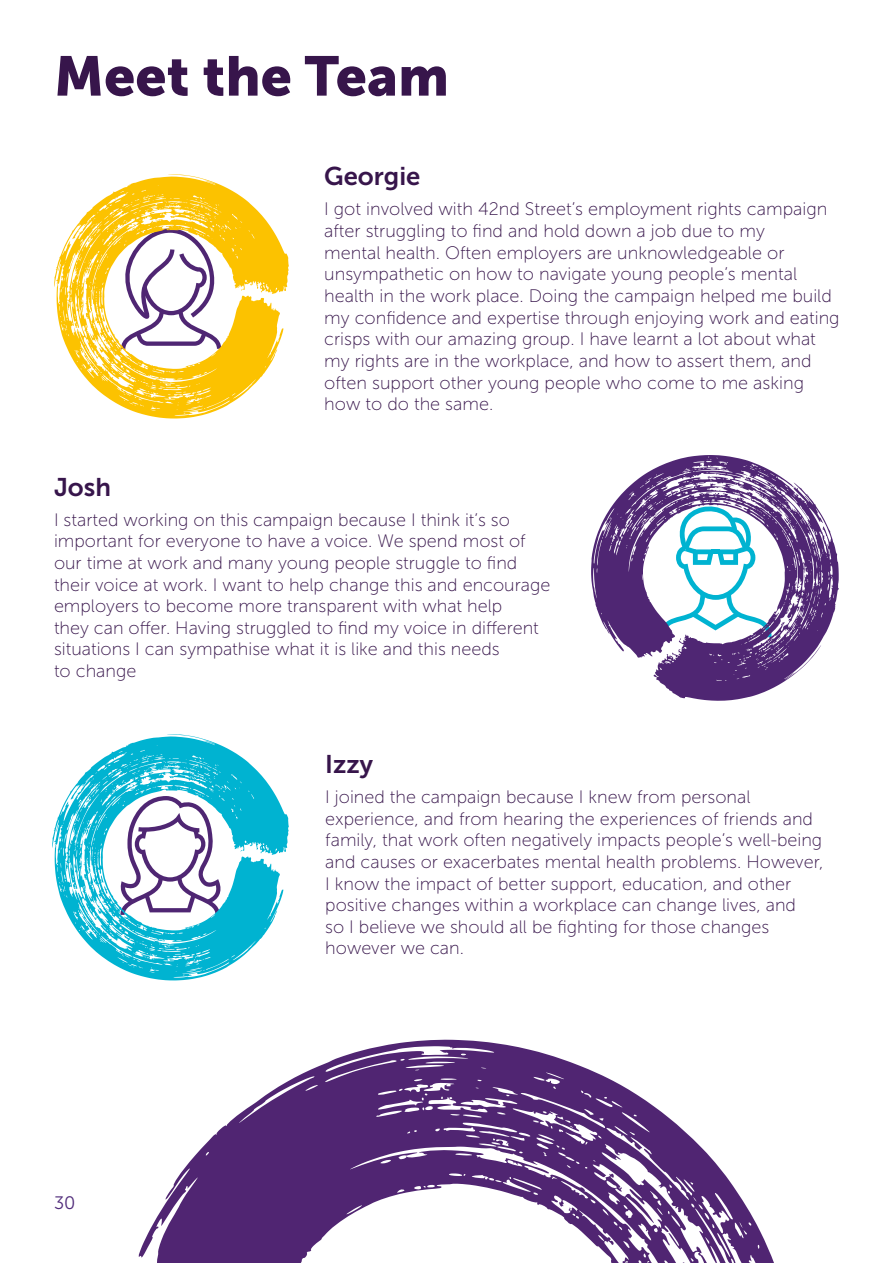
<style>
.page{position:relative;width:893px;height:1263px;background:#fff}
.page>*{position:absolute;margin:0;border:0;box-sizing:border-box;transform-origin:0 0}
.t1{font:55.5px "Museo Sans 900";color:#37154b}
.t2{font:25.65px "Museo Sans 700";color:#37154b}
.t3{font:25.5px "Museo Sans 700";color:#37154b}
.t4{font:18px/21.6px "Museo Sans 100";color:#37154b}
.t5{font:18px "Museo Sans 300";color:#502b7a}
</style>
<div class="page">
<svg style="left:54px;top:174px;width:235px;height:244px"></svg>
<svg style="left:591px;top:455px;width:248px;height:246px"></svg>
<svg style="left:52px;top:734px;width:237px;height:246px"></svg>
<svg style="left:138px;top:1039px;width:636px;height:224px"></svg>
<p class="t1" style="left:54px;top:45px;width:396px">Meet the Team</p>
<p class="t2" style="left:324px;top:162px;width:98px">Georgie</p>
<p class="t4" style="left:324px;top:198px;width:517px">I got involved with 42nd Street’s employment rights campaign after struggling to find and hold down a job due to my<br>mental health. Often employers are unknowledgeable or unsympathetic on how to navigate young people’s mental health in the work place. Doing the campaign helped me build my confidence and expertise through enjoying work and eating crisps with our amazing group. I have learnt a lot about what my rights are in the workplace, and how to assert them, and often support other young people who come to me asking how to do the same.</p>
<p class="t3" style="left:54px;top:473px;width:59px">Josh</p>
<p class="t4" style="left:54px;top:509px;width:498px">I started working on this campaign because I think it’s so important for everyone to have a voice. We spend most of our time at work and many young people struggle to find their voice at work. I want to help change this and encourage employers to become more transparent with what help<br>they can offer. Having struggled to find my voice in different situations I can sympathise what it is like and this needs<br>to change</p>
<p class="t5" style="left:54px;top:1193px;width:23px">30</p>
<p class="t3" style="left:325px;top:750px;width:49px">Izzy</p>
<p class="t4" style="left:325px;top:786px;width:500px">I joined the campaign because I knew from personal experience, and from hearing the experiences of friends and family, that work often negatively impacts people’s well-being and causes or exacerbates mental health problems. However, I know the impact of better support, education, and other positive changes within a workplace can change lives, and<br>so I believe we should all be fighting for those changes however we can.</p>
</div>
